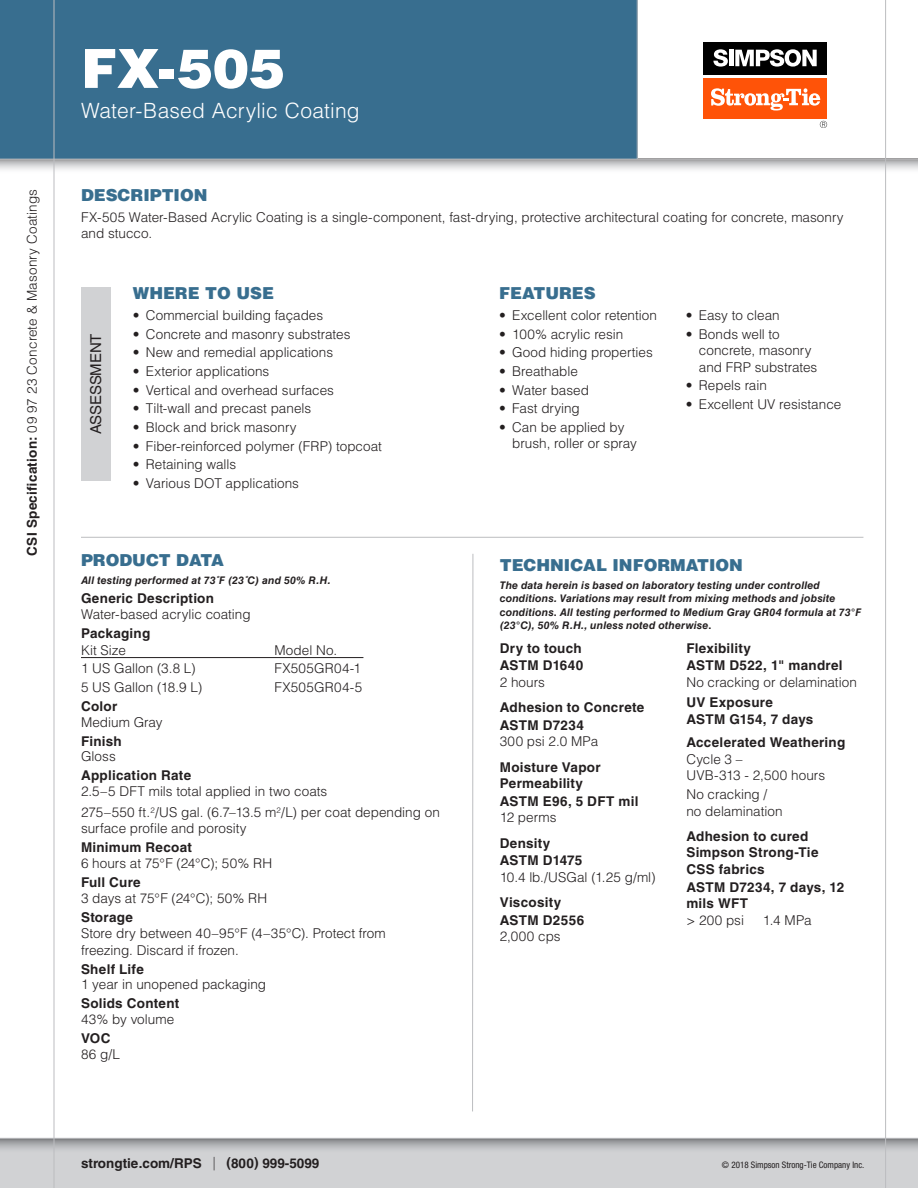
<style>
.page{position:relative;width:918px;height:1188px;background:#fff}
.page>*{position:absolute;margin:0;border:0;box-sizing:border-box;transform-origin:0 0}
.PRODUCT_NAME{font:900 54px "Helvetica LT Std";color:#fff}
.short_description{font:300 21px "Helvetica LT Std";letter-spacing:.01em;color:#fff}
.t1{font:900 16.5px "Helvetica LT Std";color:#386e8f}
.t2{font:15px "Helvetica LT Std";letter-spacing:-.01em;color:#231f20}
.text{font:300 13.5px/16.5px "Helvetica LT Std";color:#231f20}
.subsection{font:700 13.5px/16.5px "Helvetica LT Std";letter-spacing:.02em;color:#231f20}
.subsection-_tech_1st{font:700 13.5px/16.5px "Helvetica LT Std";letter-spacing:.02em;color:#231f20}
.BULLETS{font:300 13.5px "Helvetica LT Std";color:#231f20}
.subsection-2{font:300 13.5px "Helvetica LT Std";letter-spacing:.01em;color:#231f20}
.subsection-_tech_1st-2{font:700 13.5px "Helvetica LT Std";color:#231f20}
.text-2{font:300 13.5px "Helvetica LT Std";letter-spacing:.02em;color:#231f20}
.subsection-3{font:italic 700 10.5px/13.5px "Helvetica LT Std";letter-spacing:.015em;color:#231f20}
.Copyright_Text{font:condensed 9px "Helvetica Neue LT Std";color:#231f20}
.s1{font-weight:700}
.s2{font-style:normal}
.s3{font-weight:300}
</style>
<div class="page">
<div style="left:0;top:1138px;width:918px;height:50px;background:#d1d2d4"></div>
<svg style="left:0;top:160px;width:918px;height:14px"></svg>
<svg style="left:0;top:1139px;width:918px;height:15px"></svg>
<div style="left:0;top:0;width:637px;height:159px;background:#386e8f"></div>
<hr style="left:0;top:159px;width:918px;height:1px;background:#bcbdc0">
<hr style="left:54px;top:0;width:1px;height:1188px;background:#bcbdc0">
<hr style="left:885px;top:0;width:1px;height:1188px;background:#bcbdc0">
<div style="left:704px;top:78px;width:123px;height:41px;background:#ff5308"></div>
<div style="left:704px;top:42px;width:123px;height:33px;background:#000"></div>
<svg style="left:713px;top:49px;width:15px;height:18px"></svg>
<hr style="left:729px;top:50px;width:4px;height:16px;background:#fff">
<svg style="left:735px;top:49px;width:82px;height:18px"></svg>
<svg style="left:711px;top:88px;width:109px;height:22px"></svg>
<svg style="left:820px;top:121px;width:7px;height:7px"></svg>
<hr style="left:0;top:1138px;width:918px;height:1px;background:#bcbdc0">
<hr style="left:637px;top:0;width:1px;height:159px;background:#bcbdc0">
<hr style="left:81px;top:537px;width:782px;height:1px;background:#bcbdc0">
<hr style="left:472px;top:554px;width:1px;height:557px;background:#bcbdc0">
<div style="left:81px;top:287px;width:30px;height:194px;background:#d1d2d4"></div>
<hr style="left:81px;top:657px;width:282px;height:1px;background:#231f20">
<p class="subsection-2" style="left:23px;top:556px;width:368px;rotate:-90deg"><span class="s1">CSI Specification:</span> 09 97 23 Concrete &amp; Masonry Coatings</p>
<p class="PRODUCT_NAME" style="left:81px;top:33px;width:205px">FX‑505</p>
<p class="short_description" style="left:81px;top:97px;width:280px">Water-Based Acrylic Coating</p>
<p class="t1" style="left:81px;top:184px;width:128px">DESCRIPTION</p>
<p class="text" style="left:81px;top:208px;width:764px">FX‑505 Water-Based Acrylic Coating is a single-component, fast-drying, protective architectural coating for concrete, masonry and stucco.</p>
<p class="t2" style="left:87px;top:434px;width:102px;rotate:-90deg">ASSESSMENT</p>
<p class="t1" style="left:133px;top:282px;width:143px">WHERE TO USE</p>
<p class="text" style="left:133px;top:307px;width:192px">• Commercial building façades</p>
<p class="text" style="left:133px;top:325px;width:219px">• Concrete and masonry substrates</p>
<p class="text" style="left:133px;top:344px;width:202px">• New and remedial applications</p>
<p class="text" style="left:133px;top:363px;width:138px">• Exterior applications</p>
<p class="text" style="left:133px;top:381px;width:203px">• Vertical and overhead surfaces</p>
<p class="text" style="left:133px;top:400px;width:180px">• Tilt-wall and precast panels</p>
<p class="text" style="left:133px;top:419px;width:165px">• Block and brick masonry</p>
<p class="text" style="left:133px;top:437px;width:251px">• Fiber-reinforced polymer (FRP) topcoat</p>
<p class="text" style="left:133px;top:456px;width:105px">• Retaining walls</p>
<p class="text" style="left:133px;top:475px;width:168px">• Various DOT applications</p>
<p class="t1" style="left:81px;top:549px;width:145px">PRODUCT DATA</p>
<p class="subsection-3" style="left:81px;top:574px;width:251px">All testing performed at 73˚F (23˚C) and 50% R.H.</p>
<p class="subsection" style="left:81px;top:590px;width:135px">Generic Description</p>
<p class="text" style="left:81px;top:606px;width:171px">Water-based acrylic coating</p>
<p class="subsection" style="left:81px;top:625px;width:71px">Packaging</p>
<p class="text" style="left:81px;top:641px;width:46px">Kit Size</p>
<p class="text" style="left:274px;top:641px;width:64px">Model No.</p>
<p class="text" style="left:81px;top:660px;width:116px">1 US Gallon (3.8 L)</p>
<p class="text-2" style="left:274px;top:660px;width:88px">FX505GR04-1</p>
<p class="text" style="left:81px;top:679px;width:123px">5 US Gallon (18.9 L)</p>
<p class="text-2" style="left:274px;top:679px;width:89px">FX505GR04-5</p>
<p class="subsection" style="left:81px;top:698px;width:38px">Color</p>
<p class="BULLETS" style="left:81px;top:713px;width:83px">Medium Gray</p>
<p class="subsection" style="left:81px;top:732px;width:42px">Finish</p>
<p class="BULLETS" style="left:81px;top:748px;width:36px">Gloss</p>
<p class="subsection" style="left:81px;top:767px;width:112px">Application Rate</p>
<p class="text" style="left:81px;top:783px;width:248px">2.5–5 DFT mils total applied in two coats</p>
<p class="text" style="left:81px;top:805px;width:360px;line-height:15.8px">275–550 ft.<sup>2</sup>/US gal. (6.7–13.5 m<sup>2</sup>/L) per coat depending on surface profile and porosity</p>
<p class="subsection" style="left:81px;top:839px;width:113px">Minimum Recoat</p>
<p class="text" style="left:81px;top:855px;width:193px">6 hours at 75°F (24°C); 50% RH</p>
<p class="subsection" style="left:81px;top:874px;width:61px">Full Cure</p>
<p class="BULLETS" style="left:81px;top:889px;width:188px">3 days at 75°F (24°C); 50% RH</p>
<p class="subsection" style="left:81px;top:908px;width:53px">Storage</p>
<p class="text" style="left:81px;top:925px;width:306px">Store dry between 40–95°F (4–35°C). Protect from freezing. Discard if frozen.</p>
<p class="subsection" style="left:81px;top:960px;width:64px">Shelf Life</p>
<p class="BULLETS" style="left:81px;top:976px;width:187px">1 year in unopened packaging</p>
<p class="subsection" style="left:81px;top:995px;width:100px">Solids Content</p>
<p class="BULLETS" style="left:81px;top:1011px;width:95px">43% by volume</p>
<p class="subsection" style="left:81px;top:1030px;width:31px">VOC</p>
<p class="BULLETS" style="left:81px;top:1046px;width:41px">86 g/L</p>
<p class="t1" style="left:499px;top:282px;width:98px">FEATURES</p>
<p class="text" style="left:499px;top:307px;width:159px">• Excellent color retention</p>
<p class="text" style="left:499px;top:325px;width:126px">• 100% acrylic resin</p>
<p class="text" style="left:499px;top:344px;width:155px">• Good hiding properties</p>
<p class="text" style="left:499px;top:363px;width:80px">• Breathable</p>
<p class="text" style="left:499px;top:381px;width:91px">• Water based</p>
<p class="text" style="left:499px;top:400px;width:82px">• Fast drying</p>
<p class="text" style="left:512px;top:419px;width:126px;text-indent:-13px">• Can be applied by brush, roller or spray</p>
<p class="text" style="left:686px;top:307px;width:95px">• Easy to clean</p>
<p class="text" style="left:699px;top:325px;width:120px;text-indent:-13px">• Bonds well to concrete, masonry and FRP substrates</p>
<p class="text" style="left:686px;top:377px;width:83px">• Repels rain</p>
<p class="text" style="left:686px;top:396px;width:157px">• Excellent UV resistance</p>
<p class="t1" style="left:500px;top:554px;width:245px">TECHNICAL INFORMATION</p>
<p class="subsection-3" style="left:500px;top:578px;width:363px">The data herein is based on laboratory testing under controlled conditions. Variations may result from mixing methods and jobsite conditions<span class="s2">.</span> All testing performed to Medium Gray GR04 formula at 73°F (23°C), 50% R.H., unless noted otherwise<span class="s2">.</span></p>
<p class="subsection-_tech_1st" style="left:500px;top:640px;width:83px">Dry to touch</p>
<p class="subsection" style="left:500px;top:657px;width:85px">ASTM D1640</p>
<p class="text" style="left:500px;top:674px;width:47px">2 hours</p>
<p class="subsection-_tech_1st" style="left:500px;top:699px;width:146px">Adhesion to Concrete</p>
<p class="subsection" style="left:500px;top:717px;width:86px">ASTM D7234</p>
<p class="text" style="left:500px;top:733px;width:100px">300 psi 2.0 MPa</p>
<p class="subsection-_tech_1st" style="left:500px;top:759px;width:102px">Moisture Vapor<br>Permeability</p>
<p class="subsection" style="left:500px;top:793px;width:140px">ASTM E96, 5 DFT mil</p>
<p class="text" style="left:500px;top:809px;width:58px">12 perms</p>
<p class="subsection-_tech_1st" style="left:500px;top:835px;width:52px">Density</p>
<p class="subsection" style="left:500px;top:852px;width:84px">ASTM D1475</p>
<p class="text" style="left:500px;top:869px;width:157px">10.4 lb./USGal (1.25 g/ml)</p>
<p class="subsection-_tech_1st" style="left:500px;top:894px;width:63px">Viscosity</p>
<p class="subsection" style="left:500px;top:912px;width:86px">ASTM D2556</p>
<p class="text" style="left:500px;top:928px;width:62px">2,000 cps</p>
<p class="subsection-_tech_1st" style="left:686px;top:640px;width:66px">Flexibility</p>
<p class="subsection" style="left:686px;top:657px;width:158px">ASTM D522, 1" mandrel</p>
<p class="text" style="left:686px;top:674px;width:172px">No cracking or delamination</p>
<p class="subsection" style="left:686px;top:693px;width:88px">UV Exposure</p>
<p class="subsection" style="left:686px;top:711px;width:129px">ASTM G154, 7 days</p>
<p class="subsection-_tech_1st" style="left:686px;top:734px;width:160px">Accelerated Weathering</p>
<p class="text" style="left:686px;top:751px;width:140px">Cycle 3 –<br>UVB-313 - 2,500 hours</p>
<p class="text" style="left:686px;top:786px;width:98px">No cracking / no delamination</p>
<p class="subsection-_tech_1st" style="left:686px;top:828px;width:134px">Adhesion to cured<br>Simpson Strong-Tie<br>CSS fabrics</p>
<p class="subsection" style="left:686px;top:878px;width:159px">ASTM D7234, 7 days, 12 mils WFT</p>
<p class="text" style="left:686px;top:911px;width:59px">&gt; 200 psi</p>
<p class="text" style="left:763px;top:911px;width:51px">1.4 MPa</p>
<p class="subsection-_tech_1st-2" style="left:81px;top:1155px;width:240px">strongtie.com/RPS <span class="s3">|</span> (800) 999-5099</p>
<p class="Copyright_Text" style="left:722px;top:1160px;width:144px">© 2018 Simpson Strong‑Tie Company Inc.</p>
</div>
